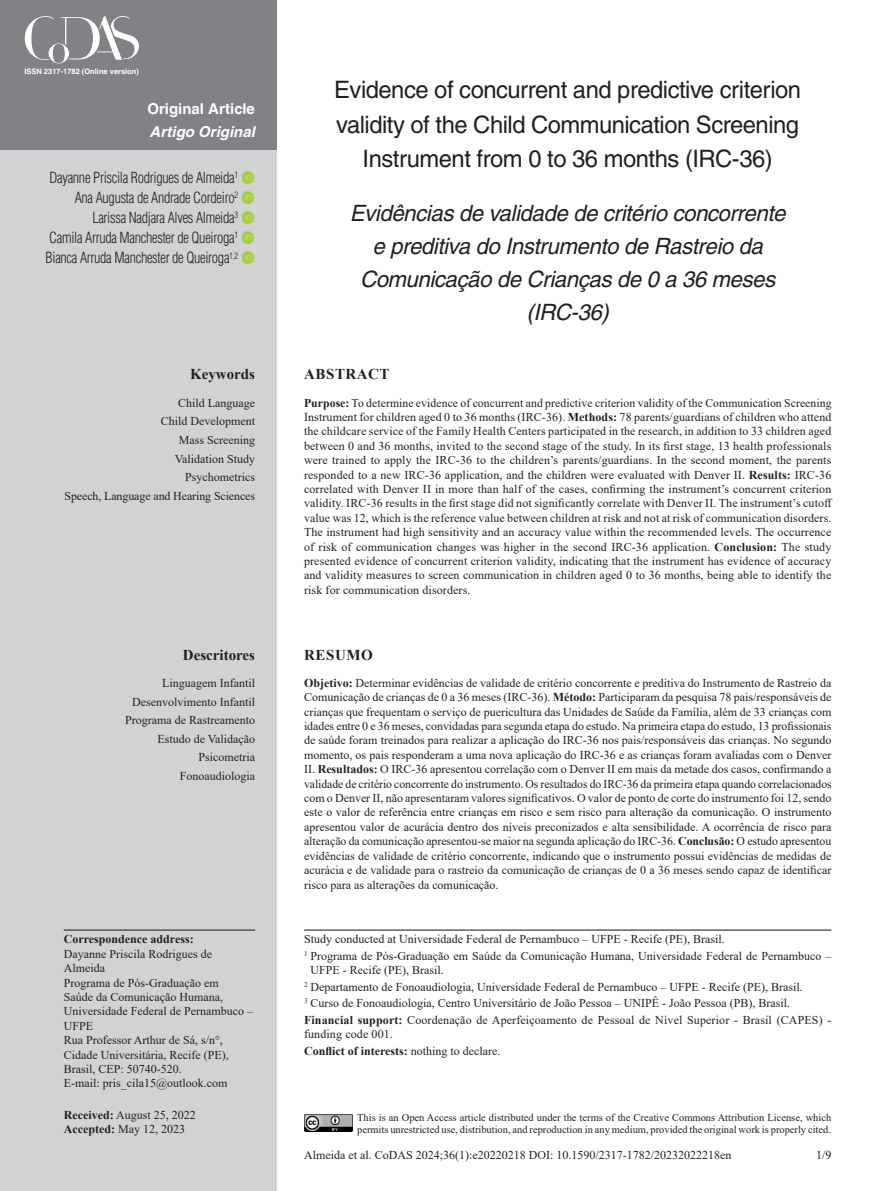
<style>
.page{position:relative;width:893px;height:1191px;background:#fff}
.page>*{position:absolute;margin:0;border:0;box-sizing:border-box;transform-origin:0 0}
.ArticleTitle{font:24px/34.5px "Helvetica";letter-spacing:-.02em;color:#231f20;text-align:center}
.ArticleTitle-Trans1{font:italic 22.5px/33px "Helvetica";letter-spacing:-.02em;color:#231f20;text-align:center}
.Authors{font:300 condensed 15px "Helvetica";letter-spacing:-.02em;color:#231f20;scale:.95 1}
.t1{font:700 15px "Helvetica";color:#fff}
.t2{font:italic 700 15px "Helvetica";color:#fff}
.KeywordsTitle-Trans1{font:700 15px "Times New Roman";color:#231f20}
.KeywordsTitle{font:700 15px "Times New Roman";color:#231f20}
.AbstractTitle{font:700 15px "Times New Roman";letter-spacing:.035em;color:#231f20}
.AbstractTitle-Trans1{font:700 15px "Times New Roman";letter-spacing:.035em;color:#231f20}
.Abstract-Trans1{font:12px/14.4px "Times New Roman";color:#231f20;text-align:justify}
.Abstract{font:12px/14.4px "Times New Roman";letter-spacing:.01em;color:#231f20;text-align:justify}
.Affiliations{font:12px/14.4px "Times New Roman";color:#231f20}
.Correspondence{font:12px/14.4px "Times New Roman";color:#231f20}
.Keywords-Trans1{font:12px "Times New Roman";color:#231f20}
.Keywords{font:12px "Times New Roman";color:#231f20}
.fnFinancial-disclosu{font:12px/14.4px "Times New Roman";letter-spacing:.01em;color:#231f20}
.fnArticleOther{font:12px "Times New Roman";color:#231f20}
.History{font:12px/14.4px "Times New Roman";color:#231f20}
.fnConflict{font:700 12px "Times New Roman";color:#231f20}
.pubNameFooter{font:10.5px/12.6px "Times New Roman";color:#231f20}
.t3{font:700 7.5px "Helvetica";color:#fff}
.s1{font-weight:700}
.s2{font-weight:400}
</style>
<div class="page">
<div style="left:0;top:149px;width:276px;height:1042px;background:#d1d2d4"></div>
<div style="left:0;top:0;width:276px;height:149px;background:#808285"></div>
<img style="left:304px;top:1114px;width:48px;height:17px">
<svg style="left:24px;top:16px;width:115px;height:48px"></svg>
<hr style="left:64px;top:929px;width:191px;height:1px;background:#231f20">
<hr style="left:304px;top:929px;width:527px;height:1px;background:#231f20">
<p class="t3" style="left:24px;top:66px;width:116px">ISSN 2317-1782 (Online version)</p>
<p class="t1" style="left:147px;top:100px;width:109px">Original Article</p>
<p class="t2" style="left:150px;top:122px;width:107px">Artigo Original</p>
<p class="Authors" style="left:50px;top:168px;width:200px">Dayanne Priscila Rodrigues de Almeida<sup>1</sup></p>
<p class="Authors" style="left:75px;top:188px;width:174px">Ana Augusta de Andrade Cordeiro<sup>2</sup></p>
<p class="Authors" style="left:92px;top:208px;width:155px">Larissa Nadjara Alves Almeida<sup>3</sup></p>
<p class="Authors" style="left:49px;top:228px;width:200px">Camila Arruda Manchester de Queiroga<sup>1</sup></p>
<p class="Authors" style="left:46px;top:249px;width:204px">Bianca Arruda Manchester de Queiroga<sup>1,2</sup></p>
<p class="KeywordsTitle" style="left:190px;top:363px;width:66px">Keywords</p>
<p class="Keywords" style="left:178px;top:394px;width:78px">Child Language</p>
<p class="Keywords" style="left:161px;top:413px;width:96px">Child Development</p>
<p class="Keywords" style="left:179px;top:431px;width:78px">Mass Screening</p>
<p class="Keywords" style="left:175px;top:450px;width:82px">Validation Study</p>
<p class="Keywords" style="left:185px;top:469px;width:71px">Psychometrics</p>
<p class="Keywords" style="left:65px;top:487px;width:192px">Speech, Language and Hearing Sciences</p>
<p class="KeywordsTitle-Trans1" style="left:183px;top:644px;width:74px">Descritores</p>
<p class="Keywords-Trans1" style="left:162px;top:674px;width:94px">Linguagem Infantil</p>
<p class="Keywords-Trans1" style="left:132px;top:693px;width:124px">Desenvolvimento Infantil</p>
<p class="Keywords-Trans1" style="left:125px;top:711px;width:131px">Programa de Rastreamento</p>
<p class="Keywords-Trans1" style="left:157px;top:730px;width:99px">Estudo de Validação</p>
<p class="Keywords-Trans1" style="left:198px;top:749px;width:58px">Psicometria</p>
<p class="Keywords-Trans1" style="left:180px;top:767px;width:77px">Fonoaudiologia</p>
<p class="Correspondence" style="left:64px;top:931px;width:191px"><span class="s1">Correspondence address:<br></span>Dayanne Priscila Rodrigues de<br>Almeida<br>Programa de Pós-Graduação em<br>Saúde da Comunicação Humana,<br>Universidade Federal de Pernambuco –<br>UFPE<br>Rua Professor Arthur de Sá, s/n°,<br>Cidade Universitária, Recife (PE),<br>Brasil, CEP: 50740-520.<br>E-mail: pris_cila15@outlook.com</p>
<p class="History" style="left:64px;top:1107px;width:133px"><span class="s1">Received:</span> August 25, 2022<br><span class="s1">Accepted:</span> May 12, 2023</p>
<p class="ArticleTitle" style="left:334px;top:72px;width:468px">Evidence of concurrent and predictive criterion validity of the Child Communication Screening<br>Instrument from 0 to 36 months (IRC-36)</p>
<p class="ArticleTitle-Trans1" style="left:350px;top:197px;width:437px">Evidências de validade de critério concorrente e preditiva do Instrumento de Rastreio da Comunicação de Crianças de 0 a 36 meses (IRC-36)</p>
<p class="AbstractTitle" style="left:304px;top:363px;width:87px">ABSTRACT</p>
<p class="Abstract" style="left:304px;top:395px;width:530px"><span class="s1">Purpose:</span> To determine evidence of concurrent and predictive criterion validity of the Communication Screening Instrument for children aged 0 to 36 months (IRC-36). <span class="s1">Methods:</span> 78 parents/guardians of children who attend the childcare service of the Family Health Centers participated in the research, in addition to 33 children aged between 0 and 36 months, invited to the second stage of the study. In its first stage, 13 health professionals were trained to apply the IRC-36 to the children’s parents/guardians. In the second moment, the parents responded to a new IRC-36 application, and the children were evaluated with Denver II. <span class="s1">Results:</span> IRC-36 correlated with Denver II in more than half of the cases, confirming the instrument’s concurrent criterion validity. IRC-36 results in the first stage did not significantly correlate with Denver II. The instrument’s cutoff value was 12, which is the reference value between children at risk and not at risk of communication disorders.<br>The instrument had high sensitivity and an accuracy value within the recommended levels. The occurrence of risk of communication changes was higher in the second IRC-36 application. <span class="s1">Conclusion:</span> The study presented evidence of concurrent criterion validity, indicating that the instrument has evidence of accuracy and validity measures to screen communication in children aged 0 to 36 months, being able to identify the risk for communication disorders.</p>
<p class="AbstractTitle-Trans1" style="left:304px;top:644px;width:70px">RESUMO</p>
<p class="Abstract-Trans1" style="left:304px;top:675px;width:529px"><span class="s1">Objetivo:</span> Determinar evidências de validade de critério concorrente e preditiva do Instrumento de Rastreio da Comunicação de crianças de 0 a 36 meses (IRC-36). <span class="s1">Método:</span> Participaram da pesquisa 78 pais/responsáveis de crianças que frequentam o serviço de puericultura das Unidades de Saúde da Família, além de 33 crianças com idades entre 0 e 36 meses, convidadas para segunda etapa do estudo. Na primeira etapa do estudo, 13 profissionais de saúde foram treinados para realizar a aplicação do IRC-36 nos pais/responsáveis das crianças. No segundo momento, os pais responderam a uma nova aplicação do IRC-36 e as crianças foram avaliadas com o Denver II. <span class="s1">Resultados:</span> O IRC-36 apresentou correlação com o Denver II em mais da metade dos casos, confirmando a validade de critério concorrente do instrumento. Os resultados do IRC-36 da primeira etapa quando correlacionados com o Denver II, não apresentaram valores significativos. O valor de ponto de corte do instrumento foi 12, sendo este o valor de referência entre crianças em risco e sem risco para alteração da comunicação. O instrumento apresentou valor de acurácia dentro dos níveis preconizados e alta sensibilidade. A ocorrência de risco para alteração da comunicação apresentou-se maior na segunda aplicação do IRC-36. <span class="s1">Conclusão:</span> O estudo apresentou evidências de validade de critério concorrente, indicando que o instrumento possui evidências de medidas de acurácia e de validade para o rastreio da comunicação de crianças de 0 a 36 meses sendo capaz de identificar risco para as alterações da comunicação.</p>
<p class="fnArticleOther" style="left:304px;top:931px;width:422px">Study conducted at Universidade Federal de Pernambuco – UFPE - Recife (PE), Brasil.</p>
<p class="Affiliations" style="left:310px;top:948px;width:522px;text-indent:-6px"><sup>1</sup> Programa de Pós-Graduação em Saúde da Comunicação Humana, Universidade Federal de Pernambuco –<br>UFPE - Recife (PE), Brasil.</p>
<p class="Affiliations" style="left:304px;top:979px;width:500px"><sup>2</sup> Departamento de Fonoaudiologia, Universidade Federal de Pernambuco – UFPE - Recife (PE), Brasil.</p>
<p class="Affiliations" style="left:304px;top:995px;width:487px"><sup>3</sup> Curso de Fonoaudiologia, Centro Universitário de João Pessoa – UNIPÊ - João Pessoa (PB), Brasil.</p>
<p class="fnFinancial-disclosu" style="left:304px;top:1012px;width:529px"><span class="s1">Financial support:</span> Coordenação de Aperfeiçoamento de Pessoal de Nível Superior - Brasil (CAPES) - funding code 001.</p>
<p class="fnConflict" style="left:304px;top:1042px;width:198px">Conflict of interests: <span class="s2">nothing to declare.</span></p>
<p class="pubNameFooter" style="left:357px;top:1110px;width:476px">This is an Open Access article distributed under the terms of the Creative Commons Attribution License, which permits unrestricted use, distribution, and reproduction in any medium, provided the original work is properly cited.</p>
<p class="Abstract-Trans1" style="left:304px;top:1147px;width:429px">Almeida et al. CoDAS 2024;36(1):e20220218 DOI: 10.1590/2317-1782/20232022218en</p>
<p class="Abstract-Trans1" style="left:816px;top:1147px;width:17px">1/9</p>
</div>
